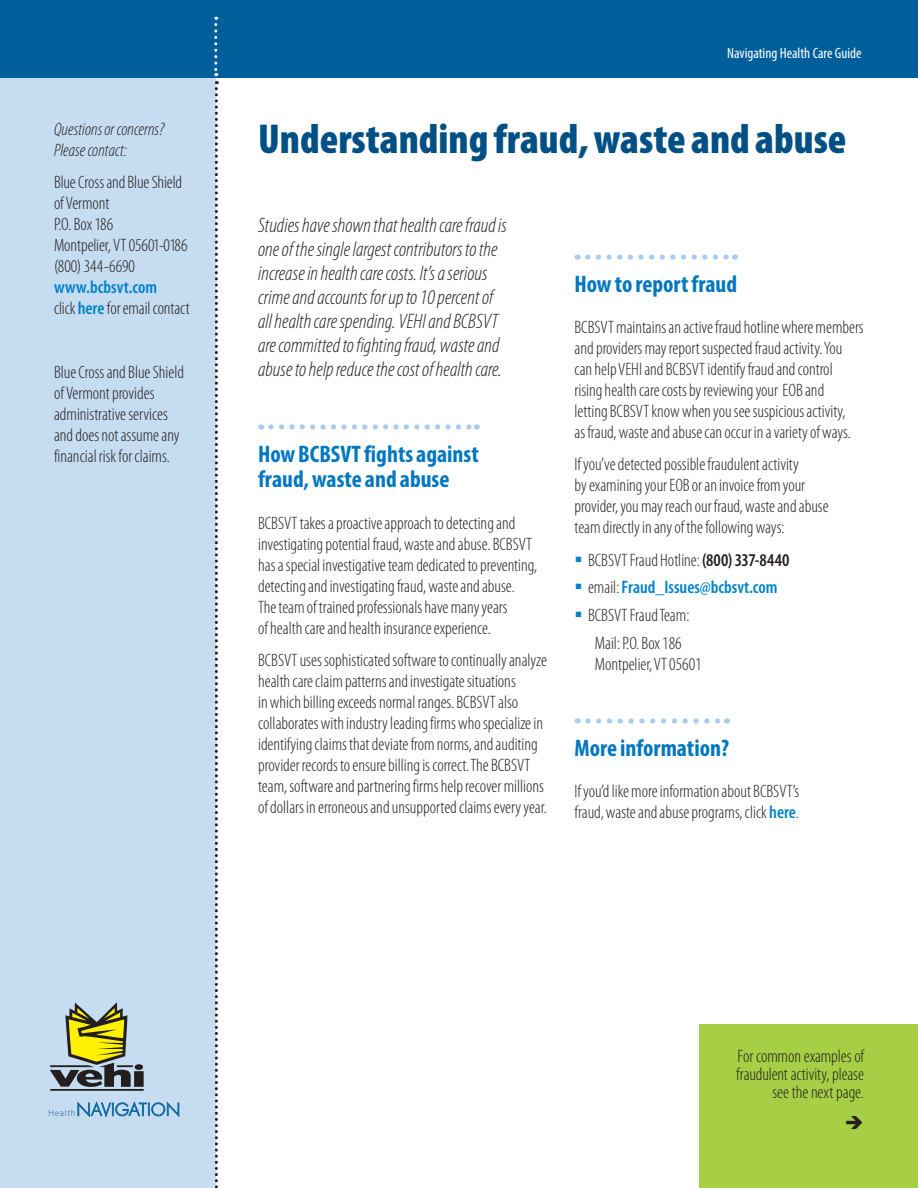
<style>
.page{position:relative;width:918px;height:1188px;background:#fff}
.page>*{position:absolute;margin:0;border:0;box-sizing:border-box;transform-origin:0 0}
.page_headline{font:900 condensed 42px "Myriad Pro";color:#005085}
.B_head{font:700 condensed 24px/25.5px "Myriad Pro";color:#0077c0}
.para_intro{font:italic 300 condensed 21px/24px "Myriad Pro";color:#231f20}
.text_body{font:300 condensed 18px/21px "Myriad Pro";color:#231f20}
.text_body-2{font:italic 300 condensed 18px/21px "Myriad Pro";color:#231f20}
.Indented_Text{font:300 condensed 18px/21px "Myriad Pro";color:#231f20}
.t1{font:600 condensed 18px "Myriad Pro";color:#0082c8}
.t2{font:300 16.8px "Futura Std";letter-spacing:.025em;color:#0082c8}
.t3{font:condensed 15px "Myriad Pro";color:#fff}
.s1{font-weight:600;color:#0082c8}
.s2{font-weight:600}
.s3{font-weight:300;color:#231f20}
.s4{font-family:"Myriad Pro";font-size:9px;color:#1a5883}
</style>
<div class="page">
<div style="left:0;top:0;width:216px;height:1188px;background:#c5dcf1"></div>
<div style="left:0;top:0;width:918px;height:78px;background:#005f9b"></div>
<svg style="left:214px;top:17px;width:4px;height:1171px"></svg>
<svg style="left:78px;top:1101px;width:101px;height:16px"></svg>
<div style="left:134px;top:1071px;width:10px;height:16px;background:#231f20"></div>
<hr style="left:50px;top:1089px;width:94px;height:2px;background:#231f20">
<div style="left:135px;top:1064px;width:8px;height:6px;background:#231f20;border-radius:50%"></div>
<svg style="left:50px;top:1002px;width:83px;height:85px"></svg>
<svg style="left:271px;top:424px;width:206px;height:6px"></svg>
<svg style="left:588px;top:254px;width:141px;height:6px"></svg>
<svg style="left:588px;top:718px;width:139px;height:6px"></svg>
<div style="left:700px;top:1024px;width:218px;height:164px;background:#a6cf46"></div>
<p class="text_body-2" style="left:54px;top:118px;width:112px">Questions or concerns?<br>Please contact:</p>
<p class="text_body" style="left:54px;top:172px;width:137px">Blue Cross and Blue Shield of Vermont<br>P.O. Box 186<br>Montpelier, VT 05601-0186 (800) 344-6690 <span class="s1">www.bcbsvt.com<br></span>click <span class="s1">here</span> for email contact</p>
<p class="text_body" style="left:54px;top:362px;width:132px">Blue Cross and Blue Shield of Vermont provides administrative services and does not assume any financial risk for claims.</p>
<p class="t3" style="left:727px;top:44px;width:136px">Navigating Health Care Guide</p>
<p class="page_headline" style="left:258px;top:112px;width:590px">Understanding fraud, waste and abuse</p>
<p class="para_intro" style="left:258px;top:213px;width:250px">Studies have shown that health care fraud is one of the single largest contributors to the increase in health care costs. It’s a serious crime and accounts for up to 10 percent of all health care spending. VEHI and BCBSVT are committed to fighting fraud, waste and abuse to help reduce the cost of health care.</p>
<p class="B_head" style="left:258px;top:441px;width:222px">How BCBSVT fights against fraud, waste and abuse</p>
<p class="text_body" style="left:258px;top:512px;width:280px">BCBSVT takes a proactive approach to detecting and investigating potential fraud, waste and abuse. BCBSVT has a special investigative team dedicated to preventing, detecting and investigating fraud, waste and abuse.<br>The team of trained professionals have many years<br>of health care and health insurance experience.</p>
<p class="text_body" style="left:258px;top:649px;width:291px">BCBSVT uses sophisticated software to continually analyze health care claim patterns and investigate situations<br>in which billing exceeds normal ranges. BCBSVT also collaborates with industry leading firms who specialize in identifying claims that deviate from norms, and auditing provider records to ensure billing is correct. The BCBSVT team, software and partnering firms help recover millions of dollars in erroneous and unsupported claims every year.</p>
<p class="B_head" style="left:575px;top:271px;width:164px">How to report fraud</p>
<p class="text_body" style="left:575px;top:317px;width:291px">BCBSVT maintains an active fraud hotline where members and providers may report suspected fraud activity. You can help VEHI and BCBSVT identify fraud and control rising health care costs by reviewing your EOB and<br>letting BCBSVT know when you see suspicious activity,<br>as fraud, waste and abuse can occur in a variety of ways.</p>
<p class="text_body" style="left:575px;top:454px;width:256px">If you’ve detected possible fraudulent activity<br>by examining your EOB or an invoice from your provider, you may reach our fraud, waste and abuse team directly in any of the following ways:</p>
<p class="text_body" style="left:588px;top:549px;width:203px">BCBSVT Fraud Hotline: <span class="s2">(800) 337-8440</span></p>
<p class="t1" style="left:588px;top:576px;width:191px"><span class="s3">email:</span> Fraud_Issues@bcbsvt.com</p>
<p class="text_body" style="left:588px;top:604px;width:103px">BCBSVT Fraud Team:</p>
<p class="Indented_Text" style="left:595px;top:632px;width:108px">Mail: P.O. Box 186<br>Montpelier, VT 05601</p>
<p class="B_head" style="left:575px;top:735px;width:156px">More information?</p>
<p class="text_body" style="left:575px;top:781px;width:226px">If you’d like more information about BCBSVT’s fraud, waste and abuse programs, click <span class="s1">here</span>.</p>
<p class="t2" style="left:48px;top:1099px;width:133px"><span class="s4">Health</span>NAVIGATION</p>
<p class="text_body" style="left:736px;top:1047px;width:129px;line-height:18px;text-align:right">For common examples of fraudulent activity, please see the next page.</p>
</div>
